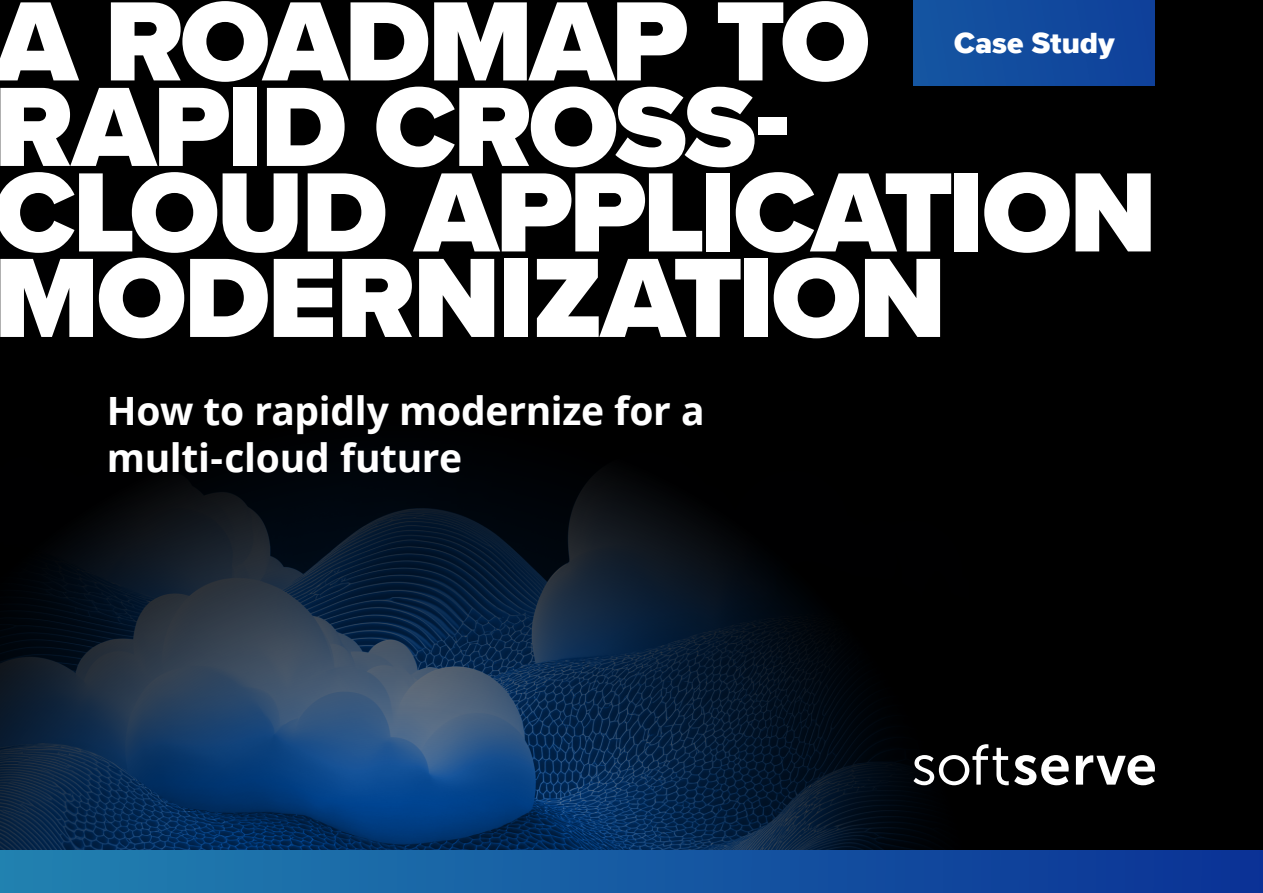
<style>
.page{position:relative;width:1263px;height:893px;background:#000}
.page>*{position:absolute;margin:0;border:0;box-sizing:border-box;transform-origin:0 0}
.t1{font:900 117px/85.5px "Proxima Nova";letter-spacing:-.025em;color:#fff}
.t2{font:700 39px/46.5px "Open Sans";letter-spacing:-.01em;color:#fff}
.t3{font:900 30px "Proxima Nova";letter-spacing:.01em;color:#fff}
</style>
<div class="page">
<img style="left:0;top:473px;width:968px;height:378px">
<div style="left:913px;top:0;width:242px;height:86px;background:#124b9e"></div>
<svg style="left:913px;top:744px;width:156px;height:41px"></svg>
<svg style="left:1076px;top:755px;width:79px;height:30px"></svg>
<div style="left:0;top:851px;width:1263px;height:42px;background:linear-gradient(to right,#2282b0,#0b3296)"></div>
<p class="t1" style="left:-6px;top:-2px;width:1164px">A ROADMAP TO<br>RAPID CROSS-<br>CLOUD APPLICATION<br>MODERNIZATION</p>
<p class="t3" style="left:954px;top:21px;width:162px">Case Study</p>
<p class="t2" style="left:107px;top:387px;width:599px">How to rapidly modernize for a multi-cloud future</p>
</div>
